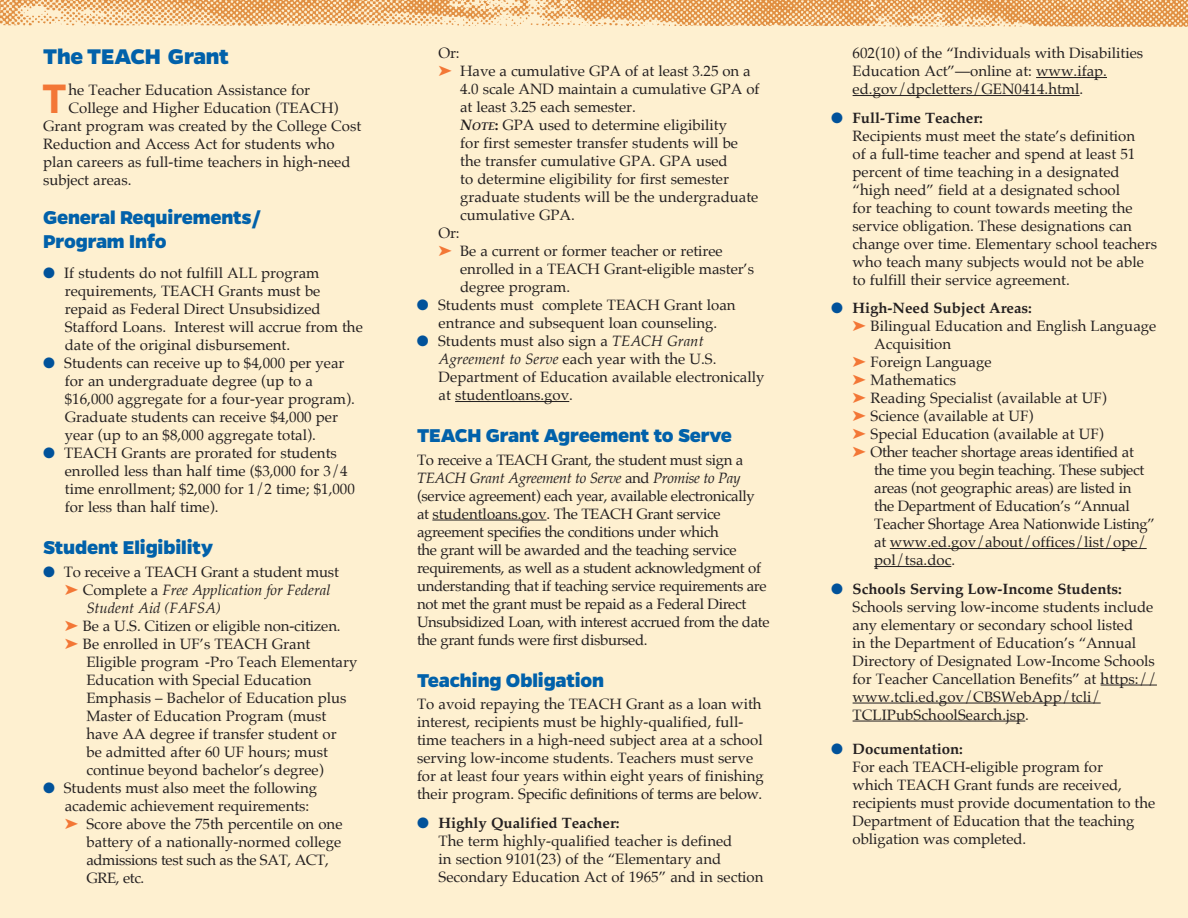
<style>
.page{position:relative;width:1188px;height:918px;background:#fef0d0}
.page>*{position:absolute;margin:0;border:0;box-sizing:border-box;transform-origin:0 0}
.t1{font:900 40.35px "Avenir";color:#f37736}
.t2{font:800 24px "Gentona";letter-spacing:-.01em;color:#0161aa}
.t3{font:800 21px/24px "Gentona";letter-spacing:-.01em;color:#0161aa}
.t4{font:15px/18px "Palatino";color:#231f20}
.t5{font:15px/18px "Palatino";letter-spacing:-.025em;color:#231f20}
.t6{font:15px "Palatino";letter-spacing:-.02em;color:#231f20}
.t7{font:italic 15px "Palatino";letter-spacing:-.005em;color:#231f20}
.t8{font:700 15px "Palatino";color:#231f20}
.s1{color:#01529a}
.s2{color:#f37736}
.s3{font-style:normal}
.s4{font-weight:700;font-style:italic}
.s5{font-weight:700;font-style:italic;font-size:11.25px}
.s6{font-weight:700}
.s7{font-style:italic}
</style>
<div class="page">
<hr style="left:455px;top:401px;width:114px;height:1px;background:#231f20">
<hr style="left:432px;top:520px;width:115px;height:1px;background:#231f20">
<hr style="left:1036px;top:77px;width:71px;height:1px;background:#231f20">
<hr style="left:853px;top:95px;width:227px;height:1px;background:#231f20">
<hr style="left:890px;top:548px;width:257px;height:1px;background:#231f20">
<hr style="left:874px;top:566px;width:77px;height:1px;background:#231f20">
<hr style="left:1101px;top:685px;width:56px;height:1px;background:#231f20">
<hr style="left:853px;top:703px;width:248px;height:1px;background:#231f20">
<hr style="left:853px;top:721px;width:172px;height:1px;background:#231f20">
<img style="left:0;top:0;width:1188px;height:27px">
<h2 class="t2" style="left:43px;top:42px;width:187px">The TEACH Grant</h2>
<h1 class="t1" style="left:43px;top:65px;width:25px">T</h1>
<p class="t4" style="left:69px;top:81px;width:243px">he Teacher Education Assistance for</p>
<p class="t4" style="left:69px;top:99px;width:272px">College and Higher Education (TEACH)</p>
<p class="t4" style="left:43px;top:117px;width:320px">Grant program was created by the College Cost</p>
<p class="t4" style="left:43px;top:135px;width:293px">Reduction and Access Act for students who</p>
<p class="t4" style="left:43px;top:153px;width:309px">plan careers as full-time teachers in high-need</p>
<p class="t4" style="left:43px;top:171px;width:90px">subject areas.</p>
<h3 class="t3" style="left:43px;top:205px;width:220px">General Requirements/<br>Program Info</h3>
<p class="t4" style="left:65px;top:264px;width:300px;text-indent:-22px"><span class="s1">●</span> If students do not fulfill ALL program requirements, TEACH Grants must be repaid as Federal Direct Unsubsidized Stafford Loans. Interest will accrue from the date of the original disbursement.</p>
<p class="t4" style="left:65px;top:354px;width:292px;text-indent:-22px"><span class="s1">●</span> Students can receive up to $4,000 per year for an undergraduate degree (up to a $16,000 aggregate for a four-year program).<br>Graduate students can receive $4,000 per year (up to an $8,000 aggregate total).</p>
<p class="t4" style="left:65px;top:444px;width:292px;text-indent:-22px"><span class="s1">●</span> TEACH Grants are prorated for students enrolled less than half time ($3,000 for 3/4 time enrollment; $2,000 for 1/2 time; $1,000 for less than half time).</p>
<h3 class="t3" style="left:43px;top:535px;width:171px">Student Eligibility</h3>
<p class="t4" style="left:43px;top:562px;width:297px"><span class="s1">●</span> To receive a TEACH Grant a student must</p>
<p class="t7" style="left:65px;top:577px;width:267px"><span class="s2">➤</span> <span class="s3">Complete a</span> Free Application for Federal</p>
<p class="t7" style="left:86px;top:595px;width:136px">Student Aid (FAFSA)</p>
<p class="t4" style="left:65px;top:616px;width:277px"><span class="s2">➤</span> Be a U.S. Citizen or eligible non-citizen.</p>
<p class="t4" style="left:65px;top:634px;width:247px"><span class="s2">➤</span> Be enrolled in UF’s TEACH Grant</p>
<p class="t4" style="left:86px;top:652px;width:273px">Eligible program -Pro Teach Elementary</p>
<p class="t4" style="left:86px;top:670px;width:227px">Education with Special Education</p>
<p class="t4" style="left:86px;top:688px;width:262px">Emphasis – Bachelor of Education plus</p>
<p class="t4" style="left:86px;top:706px;width:242px">Master of Education Program (must</p>
<p class="t4" style="left:86px;top:724px;width:252px">have AA degree if transfer student or</p>
<p class="t4" style="left:86px;top:742px;width:243px">be admitted after 60 UF hours; must</p>
<p class="t4" style="left:86px;top:760px;width:239px">continue beyond bachelor’s degree)</p>
<p class="t4" style="left:43px;top:778px;width:275px"><span class="s1">●</span> Students must also meet the following</p>
<p class="t4" style="left:65px;top:796px;width:246px">academic achievement requirements:</p>
<p class="t4" style="left:65px;top:814px;width:279px"><span class="s2">➤</span> Score above the 75th percentile on one</p>
<p class="t4" style="left:86px;top:832px;width:256px">battery of a nationally-normed college</p>
<p class="t5" style="left:86px;top:850px;width:244px">admissions test such as the SAT, ACT,</p>
<p class="t4" style="left:86px;top:868px;width:59px">GRE, etc.</p>
<p class="t4" style="left:439px;top:44px;width:23px">Or:</p>
<p class="t4" style="left:439px;top:62px;width:314px"><span class="s2">➤</span> Have a cumulative GPA of at least 3.25 on a</p>
<p class="t4" style="left:460px;top:80px;width:301px">4.0 scale AND maintain a cumulative GPA of</p>
<p class="t4" style="left:460px;top:98px;width:177px">at least 3.25 each semester.</p>
<p class="t4" style="left:460px;top:116px;width:268px"><span class="s4">N</span><span class="s5">ote</span><span class="s6">:</span> GPA used to determine eligibility</p>
<p class="t4" style="left:460px;top:134px;width:279px">for first semester transfer students will be</p>
<p class="t4" style="left:460px;top:152px;width:269px">the transfer cumulative GPA. GPA used</p>
<p class="t4" style="left:460px;top:170px;width:270px">to determine eligibility for first semester</p>
<p class="t4" style="left:460px;top:188px;width:300px">graduate students will be the undergraduate</p>
<p class="t4" style="left:460px;top:206px;width:116px">cumulative GPA.</p>
<p class="t4" style="left:439px;top:224px;width:23px">Or:</p>
<p class="t4" style="left:439px;top:242px;width:286px"><span class="s2">➤</span> Be a current or former teacher or retiree</p>
<p class="t4" style="left:460px;top:260px;width:295px">enrolled in a TEACH Grant-eligible master’s</p>
<p class="t4" style="left:460px;top:278px;width:111px">degree program.</p>
<p class="t4" style="left:417px;top:296px;width:320px;text-align:center"><span class="s1">●</span> Students must complete TEACH Grant loan entrance and subsequent loan counseling.</p>
<p class="t4" style="left:439px;top:332px;width:327px;text-indent:-22px"><span class="s1">●</span> Students must also sign a <span class="s7">TEACH Grant Agreement to Serve</span> each year with the U.S.<br>Department of Education available electronically at studentloans.gov.</p>
<h3 class="t3" style="left:417px;top:423px;width:316px">TEACH Grant Agreement to Serve</h3>
<p class="t5" style="left:417px;top:450px;width:354px">To receive a TEACH Grant, the student must sign a <span class="s7">TEACH Grant Agreement to Serve</span> and <span class="s7">Promise to Pay </span>(service agreement) each year, available electronically at studentloans.gov. The TEACH Grant service agreement specifies the conditions under which<br>the grant will be awarded and the teaching service requirements, as well as a student acknowledgment of understanding that if teaching service requirements are not met the grant must be repaid as a Federal Direct Unsubsidized Loan, with interest accrued from the date the grant funds were first disbursed.</p>
<h3 class="t3" style="left:417px;top:668px;width:189px">Teaching Obligation</h3>
<p class="t4" style="left:417px;top:695px;width:348px">To avoid repaying the TEACH Grant as a loan with interest, recipients must be highly-qualified, full&shy;time teachers in a high-need subject area at a school serving low-income students. Teachers must serve for at least four years within eight years of finishing their program. Specific definitions of terms are below.</p>
<p class="t4" style="left:439px;top:813px;width:326px;text-indent:-22px"><span class="s1">●</span> <span class="s6">Highly Qualified Teacher:<br></span>The term highly-qualified teacher is defined<br>in section 9101(23) of the “Elementary and Secondary Education Act of 1965” and in section</p>
<p class="t4" style="left:853px;top:44px;width:292px">602(10) of the “Individuals with Disabilities<br>Education Act”—online at: www.ifap. ed.gov/dpcletters/GEN0414.html.</p>
<p class="t4" style="left:853px;top:108px;width:306px;text-indent:-22px"><span class="s1">●</span> <span class="s6">Full-Time Teacher:<br></span>Recipients must meet the state’s definition<br>of a full-time teacher and spend at least 51 percent of time teaching in a designated “high need” field at a designated school<br>for teaching to count towards meeting the service obligation. These designations can change over time. Elementary school teachers who teach many subjects would not be able to fulfill their service agreement.</p>
<p class="t8" style="left:831px;top:295px;width:203px"><span class="s1">●</span> High-Need Subject Areas:</p>
<p class="t4" style="left:853px;top:317px;width:305px"><span class="s2">➤</span> Bilingual Education and English Language</p>
<p class="t4" style="left:874px;top:335px;width:79px">Acquisition</p>
<p class="t4" style="left:853px;top:353px;width:141px"><span class="s2">➤</span> Foreign Language</p>
<p class="t4" style="left:853px;top:371px;width:105px"><span class="s2">➤</span> Mathematics</p>
<p class="t4" style="left:853px;top:389px;width:256px"><span class="s2">➤</span> Reading Specialist (available at UF)</p>
<p class="t4" style="left:853px;top:407px;width:183px"><span class="s2">➤</span> Science (available at UF)</p>
<p class="t4" style="left:853px;top:425px;width:253px"><span class="s2">➤</span> Special Education (available at UF)</p>
<p class="t6" style="left:853px;top:439px;width:283px"><span class="s2">➤</span> Other teacher shortage areas identified at</p>
<p class="t6" style="left:874px;top:457px;width:272px">the time you begin teaching. These subject</p>
<p class="t6" style="left:874px;top:475px;width:259px">areas (not geographic areas) are listed in</p>
<p class="t6" style="left:874px;top:493px;width:257px">the Department of Education’s “Annual</p>
<p class="t6" style="left:874px;top:511px;width:282px">Teacher Shortage Area Nationwide Listing”</p>
<p class="t4" style="left:874px;top:533px;width:274px">at www.ed.gov/about/offices/list/ope/</p>
<p class="t4" style="left:874px;top:551px;width:82px">pol/tsa.doc.</p>
<p class="t4" style="left:853px;top:579px;width:306px;text-indent:-22px"><span class="s1">●</span> <span class="s6">Schools Serving Low-Income Students:<br></span>Schools serving low-income students include any elementary or secondary school listed<br>in the Department of Education’s “Annual Directory of Designated Low-Income Schools for Teacher Cancellation Benefits” at https:// www.tcli.ed.gov/CBSWebApp/tcli/ TCLIPubSchoolSearch.jsp.</p>
<p class="t4" style="left:853px;top:740px;width:304px;text-indent:-22px"><span class="s1">●</span> <span class="s6">Documentation:<br></span>For each TEACH-eligible program for<br>which TEACH Grant funds are received, recipients must provide documentation to the Department of Education that the teaching obligation was completed.</p>
</div>
